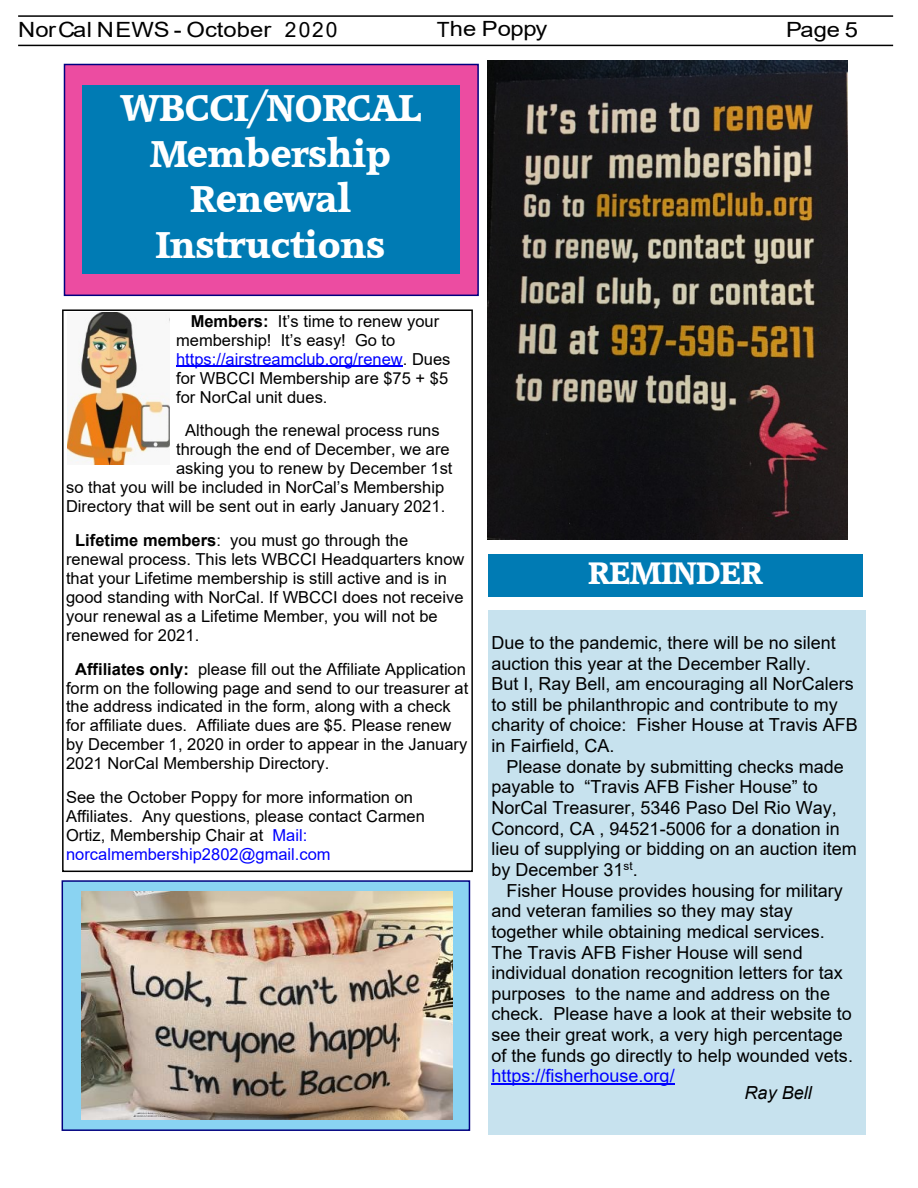
<style>
.page{position:relative;width:918px;height:1188px;background:#fff}
.page>*{position:absolute;margin:0;border:0;box-sizing:border-box;transform-origin:0 0}
.t1{font:36px/45.5px "Accord SF Bold";color:#fff;text-align:center}
.t2{font:30px "Accord SF Bold";color:#fff}
.t3{font:21px "Arial";color:#000;scale:1.13 1}
.t4{font:21px "Arial";color:#000}
.t5{font:18px/20.7px "Arial";color:#000}
.t6{font:18px "Arial";color:#00f}
.t7{font:italic 18px "Arial";color:#000}
.t8{font:16.5px/18.9px "Arial";color:#000}
.s1{font-weight:700}
.s2{color:#00f}
</style>
<div class="page">
<hr style="left:18px;top:15px;width:875px;height:2px;background:#000">
<hr style="left:18px;top:45px;width:875px;height:1px;background:#000">
<div style="left:64px;top:64px;width:415px;height:232px;background:#ec4ca1;border:2px solid #000080"></div>
<div style="left:82px;top:85px;width:378px;height:189px;background:#007bb4"></div>
<div style="left:62px;top:309px;width:411px;height:563px;border:2px solid #000"></div>
<hr style="left:176px;top:366px;width:227px;height:1px;background:#00f">
<img style="left:68px;top:313px;width:101px;height:151px">
<img style="left:488px;top:60px;width:359px;height:479px">
<div style="left:488px;top:610px;width:377px;height:525px;background:#c7e2ee"></div>
<hr style="left:491px;top:1084px;width:184px;height:1px;background:#00f">
<div style="left:488px;top:554px;width:375px;height:42px;background:#007bb4"></div>
<div style="left:62px;top:880px;width:408px;height:251px;background:#8ad3f2;border:2px solid #000080"></div>
<img style="left:82px;top:891px;width:370px;height:229px">
<p class="t3" style="left:18px;top:22px;width:284px">NorCal NEWS - October 2020</p>
<p class="t4" style="left:437px;top:20px;width:112px">The Poppy</p>
<p class="t3" style="left:786px;top:22px;width:65px">Page 5</p>
<h1 class="t1" style="left:120px;top:88px;width:302px">WBCCI/NORCAL<br>Membership<br>Renewal<br>Instructions</h1>
<p class="t8" style="left:176px;top:313px;width:276px;text-indent:15px"><span class="s1">Members:</span> It’s time to renew your membership! It’s easy! Go to <span class="s2">https://airstreamclub.org/renew</span>. Dues for WBCCI Membership are $75 + $5 for NorCal unit dues.</p>
<p class="t8" style="left:185px;top:423px;width:256px">Although the renewal process runs</p>
<p class="t8" style="left:176px;top:442px;width:275px">through the end of December, we are</p>
<p class="t8" style="left:176px;top:461px;width:278px">asking you to renew by December 1st</p>
<p class="t8" style="left:66px;top:480px;width:380px">so that you will be included in NorCal’s Membership</p>
<p class="t8" style="left:66px;top:498px;width:381px">Directory that will be sent out in early January 2021.</p>
<p class="t8" style="left:66px;top:532px;width:400px;text-indent:9px"><span class="s1">Lifetime members</span>: you must go through the renewal process. This lets WBCCI Headquarters know that your Lifetime membership is still active and is in good standing with NorCal. If WBCCI does not receive your renewal as a Lifetime Member, you will not be renewed for 2021.</p>
<p class="t8" style="left:66px;top:661px;width:404px;text-indent:9px"><span class="s1">Affiliates only:</span> please fill out the Affiliate Application form on the following page and send to our treasurer at the address indicated in the form, along with a check for affiliate dues. Affiliate dues are $5. Please renew by December 1, 2020 in order to appear in the January 2021 NorCal Membership Directory.</p>
<p class="t8" style="left:66px;top:789px;width:360px">See the October Poppy for more information on Affiliates. Any questions, please contact Carmen Ortiz, Membership Chair at <span class="s2">Mail: norcalmembership2802@gmail.com</span></p>
<h2 class="t2" style="left:589px;top:559px;width:175px">REMINDER</h2>
<p class="t5" style="left:491px;top:634px;width:368px">Due to the pandemic, there will be no silent auction this year at the December Rally.<br>But I, Ray Bell, am encouraging all NorCalers to still be philanthropic and contribute to my charity of choice: Fisher House at Travis AFB in Fairfield, CA.</p>
<p class="t5" style="left:491px;top:758px;width:367px;text-indent:15px">Please donate by submitting checks made payable to “Travis AFB Fisher House” to NorCal Treasurer, 5346 Paso Del Rio Way, Concord, CA , 94521-5006 for a donation in lieu of supplying or bidding on an auction item by December 31<sup>st</sup>.</p>
<p class="t5" style="left:491px;top:882px;width:363px;text-indent:15px">Fisher House provides housing for military and veteran families so they may stay together while obtaining medical services.<br>The Travis AFB Fisher House will send individual donation recognition letters for tax purposes to the name and address on the check. Please have a look at their website to see their great work, a very high percentage of the funds go directly to help wounded vets.</p>
<p class="t6" style="left:491px;top:1069px;width:185px">https://fisherhouse.org/</p>
<p class="t7" style="left:745px;top:1086px;width:69px">Ray Bell</p>
</div>
